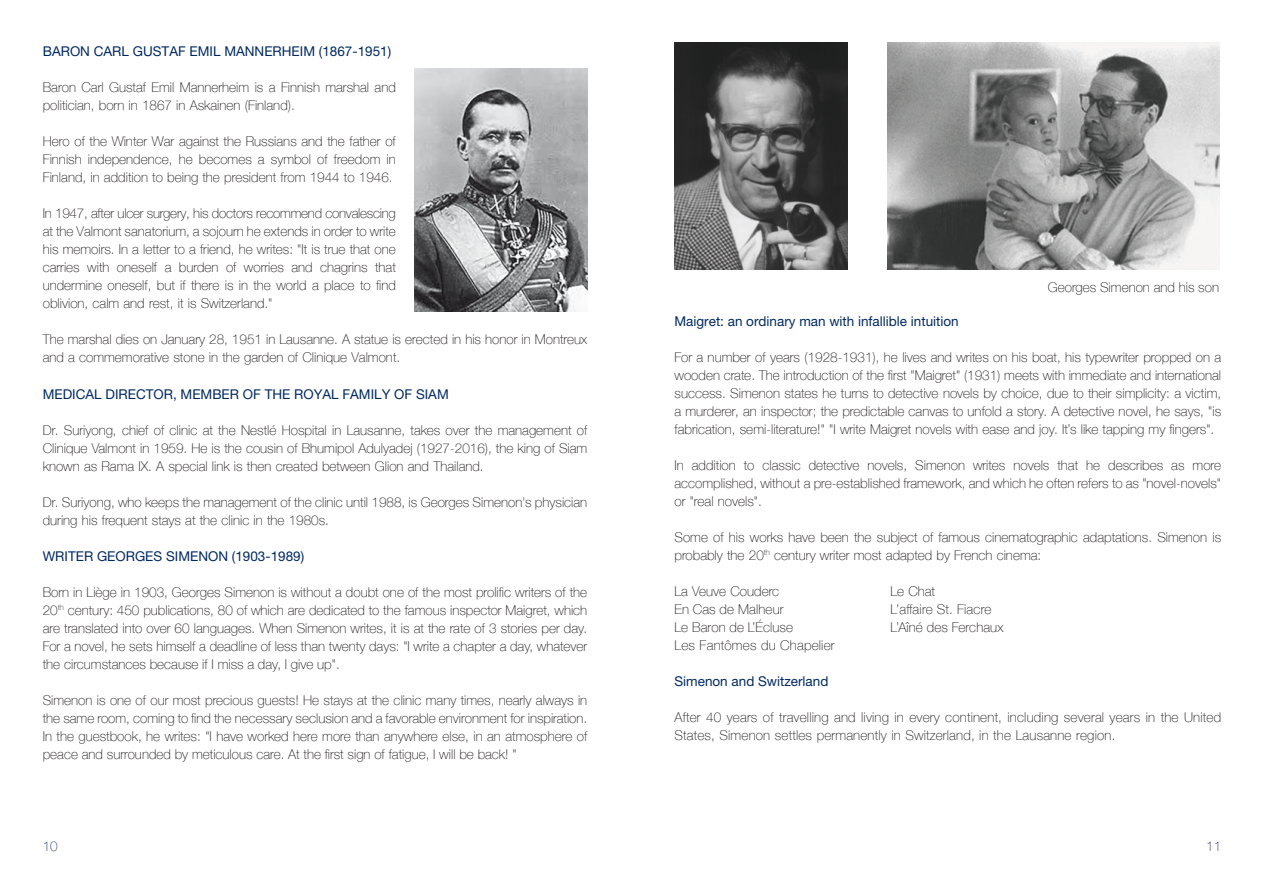
<style>
.page{position:relative;width:1264px;height:894px;background:#fff}
.page>*{position:absolute;margin:0;border:0;box-sizing:border-box;transform-origin:0 0}
.t1{font:100 13.5px/18px "Helvetica Neue";color:#1b1617;text-align:justify}
.t2{font:13.5px "Helvetica Neue";color:#002961}
.t3{font:100 13.5px "Helvetica Neue";color:#1e2e63}
</style>
<div class="page">
<img style="left:415px;top:68px;width:172px;height:244px">
<img style="left:674px;top:43px;width:173px;height:226px">
<img style="left:887px;top:43px;width:331px;height:226px">
<p class="t2" style="left:43px;top:46px;width:350px">BARON CARL GUSTAF EMIL MANNERHEIM (1867-1951)</p>
<p class="t1" style="left:43px;top:78px;width:354px">Baron Carl Gustaf Emil Mannerheim is a Finnish marshal and politician, born in 1867 in Askainen (Finland).</p>
<p class="t1" style="left:43px;top:132px;width:354px">Hero of the Winter War against the Russians and the father of Finnish independence, he becomes a symbol of freedom in Finland, in addition to being the president from 1944 to 1946.</p>
<p class="t1" style="left:43px;top:204px;width:354px">In 1947, after ulcer surgery, his doctors recommend convalescing at the Valmont sanatorium, a sojourn he extends in order to write his memoirs. In a letter to a friend, he writes: "It is true that one carries with oneself a burden of worries and chagrins that undermine oneself, but if there is in the world a place to find oblivion, calm and rest, it is Switzerland."</p>
<p class="t1" style="left:43px;top:330px;width:546px">The marshal dies on January 28, 1951 in Lausanne. A statue is erected in his honor in Montreux and a commemorative stone in the garden of Clinique Valmont.</p>
<p class="t2" style="left:43px;top:388px;width:407px">MEDICAL DIRECTOR, MEMBER OF THE ROYAL FAMILY OF SIAM</p>
<p class="t1" style="left:43px;top:420px;width:546px">Dr. Suriyong, chief of clinic at the Nestlé Hospital in Lausanne, takes over the management of Clinique Valmont in 1959. He is the cousin of Bhumipol Adulyadej (1927-2016), the king of Siam known as Rama IX. A special link is then created between Glion and Thailand.</p>
<p class="t1" style="left:43px;top:492px;width:546px">Dr. Suriyong, who keeps the management of the clinic until 1988, is Georges Simenon's physician during his frequent stays at the clinic in the 1980s.</p>
<p class="t2" style="left:43px;top:550px;width:263px">WRITER GEORGES SIMENON (1903-1989)</p>
<p class="t1" style="left:43px;top:582px;width:546px">Born in Liège in 1903, Georges Simenon is without a doubt one of the most prolific writers of the 20<sup>th</sup> century: 450 publications, 80 of which are dedicated to the famous inspector Maigret, which are translated into over 60 languages. When Simenon writes, it is at the rate of 3 stories per day.<br>For a novel, he sets himself a deadline of less than twenty days: "I write a chapter a day, whatever the circumstances because if I miss a day, I give up".</p>
<p class="t1" style="left:43px;top:690px;width:546px">Simenon is one of our most precious guests! He stays at the clinic many times, nearly always in the same room, coming to find the necessary seclusion and a favorable environment for inspiration.<br>In the guestbook, he writes: "I have worked here more than anywhere else, in an atmosphere of peace and surrounded by meticulous care. At the first sign of fatigue, I will be back! "</p>
<p class="t1" style="left:1047px;top:277px;width:173px">Georges Simenon and his son</p>
<p class="t2" style="left:674px;top:315px;width:286px">Maigret: an ordinary man with infallible intuition</p>
<p class="t1" style="left:674px;top:347px;width:548px">For a number of years (1928-1931), he lives and writes on his boat, his typewriter propped on a wooden crate. The introduction of the first "Maigret" (1931) meets with immediate and international success. Simenon states he turns to detective novels by choice, due to their simplicity: a victim, a murderer, an inspector; the predictable canvas to unfold a story. A detective novel, he says, "is fabrication, semi-literature!" "I write Maigret novels with ease and joy. It’s like tapping my fingers".</p>
<p class="t1" style="left:674px;top:455px;width:548px">In addition to classic detective novels, Simenon writes novels that he describes as more accomplished, without a pre-established framework, and which he often refers to as "novel-novels" or "real novels".</p>
<p class="t1" style="left:674px;top:527px;width:548px">Some of his works have been the subject of famous cinematographic adaptations. Simenon is probably the 20<sup>th</sup> century writer most adapted by French cinema:</p>
<p class="t1" style="left:674px;top:581px;width:106px">La Veuve Couderc</p>
<p class="t1" style="left:890px;top:581px;width:46px">Le Chat</p>
<p class="t1" style="left:674px;top:599px;width:111px">En Cas de Malheur</p>
<p class="t1" style="left:890px;top:599px;width:102px">L’affaire St. Fiacre</p>
<p class="t1" style="left:674px;top:617px;width:120px">Le Baron de L’Écluse</p>
<p class="t1" style="left:890px;top:617px;width:114px">L’Aîné des Ferchaux</p>
<p class="t1" style="left:674px;top:635px;width:162px">Les Fantômes du Chapelier</p>
<p class="t2" style="left:674px;top:675px;width:155px">Simenon and Switzerland</p>
<p class="t1" style="left:674px;top:707px;width:548px">After 40 years of travelling and living in every continent, including several years in the United<br>States, Simenon settles permanently in Switzerland, in the Lausanne region.</p>
<p class="t3" style="left:43px;top:837px;width:17px">10</p>
<p class="t3" style="left:1206px;top:837px;width:17px">11</p>
</div>
